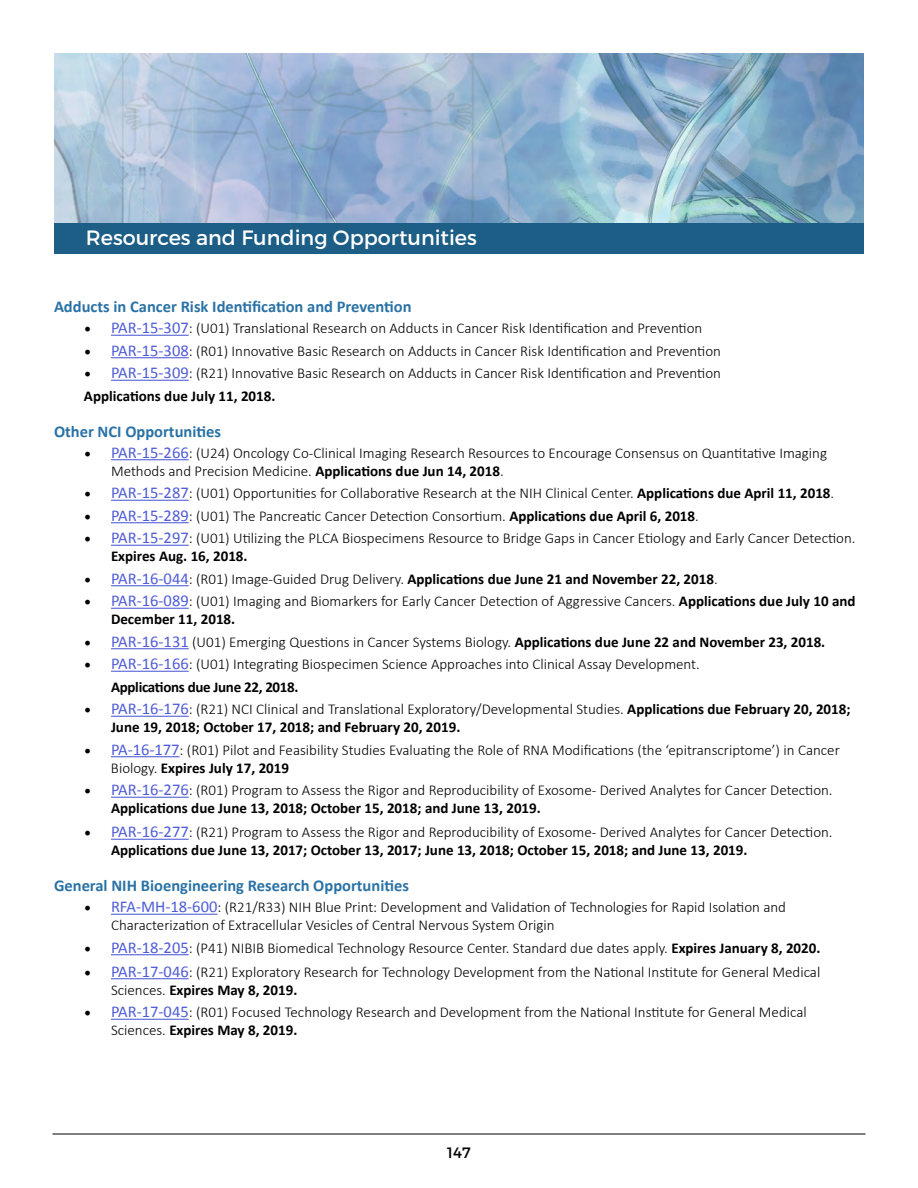
<style>
.page{position:relative;width:918px;height:1188px;background:#fff}
.page>*{position:absolute;margin:0;border:0;box-sizing:border-box;transform-origin:0 0}
.t1{font:20.7px "Montserrat";color:#fff}
.t2{font:700 16.5px "Calibri";color:#2a72a5}
.t3{font:300 15px/18px "Calibri";color:#000}
.t4{font:700 15px/18px "Calibri";color:#000}
.t5{font:15px "Montserrat";color:#000}
.s1{font-family:"Minion Pro";font-weight:400;font-size:18px}
.s2{font-weight:400;font-size:16.5px;color:#4f5cd6}
.s3{font-weight:700}
.s4{font-weight:300}
</style>
<div class="page">
<hr style="left:52px;top:1134px;width:814px;height:1px;background:#000">
<img style="left:54px;top:54px;width:810px;height:169px">
<div style="left:54px;top:223px;width:810px;height:31px;background:#1c5e86"></div>
<hr style="left:111px;top:335px;width:78px;height:1px;background:#4f5cd6">
<hr style="left:111px;top:357px;width:78px;height:1px;background:#4f5cd6">
<hr style="left:111px;top:380px;width:78px;height:1px;background:#4f5cd6">
<hr style="left:111px;top:459px;width:78px;height:1px;background:#4f5cd6">
<hr style="left:111px;top:500px;width:78px;height:1px;background:#4f5cd6">
<hr style="left:111px;top:522px;width:78px;height:1px;background:#4f5cd6">
<hr style="left:111px;top:545px;width:78px;height:1px;background:#4f5cd6">
<hr style="left:111px;top:585px;width:78px;height:1px;background:#4f5cd6">
<hr style="left:111px;top:608px;width:78px;height:1px;background:#4f5cd6">
<hr style="left:111px;top:648px;width:78px;height:1px;background:#4f5cd6">
<hr style="left:111px;top:671px;width:78px;height:1px;background:#4f5cd6">
<hr style="left:111px;top:716px;width:78px;height:1px;background:#4f5cd6">
<hr style="left:111px;top:756px;width:69px;height:1px;background:#4f5cd6">
<hr style="left:111px;top:797px;width:78px;height:1px;background:#4f5cd6">
<hr style="left:111px;top:839px;width:78px;height:1px;background:#4f5cd6">
<hr style="left:111px;top:914px;width:106px;height:1px;background:#4f5cd6">
<hr style="left:111px;top:954px;width:78px;height:1px;background:#4f5cd6">
<hr style="left:111px;top:978px;width:78px;height:1px;background:#4f5cd6">
<hr style="left:111px;top:1019px;width:78px;height:1px;background:#4f5cd6">
<h1 class="t1" style="left:86px;top:225px;width:393px">Resources and Funding Opportunities</h1>
<p class="t2" style="left:54px;top:300px;width:359px">Adducts in Cancer Risk Identification and Prevention</p>
<p class="t3" style="left:84px;top:321px;width:620px"><span class="s1">•</span> <span class="s2">PAR-15-307</span>: (U01) Translational Research on Adducts in Cancer Risk Identification and Prevention</p>
<p class="t3" style="left:84px;top:343px;width:639px"><span class="s1">•</span> <span class="s2">PAR-15-308</span>: (R01) Innovative Basic Research on Adducts in Cancer Risk Identification and Prevention</p>
<p class="t3" style="left:84px;top:363px;width:639px;line-height:22.5px"><span class="s1">•</span> <span class="s2">PAR-15-309</span>: (R21) Innovative Basic Research on Adducts in Cancer Risk Identification and Prevention<br><span class="s3">Applications due July 11, 2018.</span></p>
<p class="t2" style="left:54px;top:424px;width:169px">Other NCI Opportunities</p>
<p class="t3" style="left:111px;top:445px;width:718px;text-indent:-27px"><span class="s1">•</span> <span class="s2">PAR-15-266</span>: (U24) Oncology Co-Clinical Imaging Research Resources to Encourage Consensus on Quantitative Imaging<br>Methods and Precision Medicine. <span class="s3">Applications due Jun 14, 2018</span>.</p>
<p class="t3" style="left:84px;top:486px;width:752px"><span class="s1">•</span> <span class="s2">PAR-15-287</span>: (U01) Opportunities for Collaborative Research at the NIH Clinical Center. <span class="s3">Applications due April 11, 2018</span>.</p>
<p class="t3" style="left:84px;top:508px;width:616px"><span class="s1">•</span> <span class="s2">PAR-15-289</span>: (U01) The Pancreatic Cancer Detection Consortium. <span class="s3">Applications due April 6, 2018</span>.</p>
<p class="t3" style="left:111px;top:531px;width:746px;text-indent:-27px"><span class="s1">•</span> <span class="s2">PAR-15-297</span>: (U01) Utilizing the PLCA Biospecimens Resource to Bridge Gaps in Cancer Etiology and Early Cancer Detection.<br><span class="s3">Expires Aug. 16, 2018.</span></p>
<p class="t4" style="left:84px;top:571px;width:635px"><span class="s1">•</span> <span class="s2">PAR-16-044</span><span class="s4">: (R01) Image-Guided Drug Delivery.</span> Applications due June 21 and November 22, 2018<span class="s4">.</span></p>
<p class="t3" style="left:111px;top:594px;width:746px;text-indent:-27px"><span class="s1">•</span> <span class="s2">PAR-16-089</span>: (U01) Imaging and Biomarkers for Early Cancer Detection of Aggressive Cancers. <span class="s3">Applications due July 10 and<br>December 11, 2018.</span></p>
<p class="t3" style="left:84px;top:634px;width:743px"><span class="s1">•</span> <span class="s2">PAR-16-131</span> (U01) Emerging Questions in Cancer Systems Biology. <span class="s3">Applications due June 22 and November 23, 2018.</span></p>
<p class="t3" style="left:111px;top:654px;width:590px;line-height:22.5px;text-indent:-27px"><span class="s1">•</span> <span class="s2">PAR-16-166</span>: (U01) Integrating Biospecimen Science Approaches into Clinical Assay Development.<br><span class="s3">Applications due June 22, 2018.</span></p>
<p class="t4" style="left:111px;top:702px;width:741px;text-indent:-27px"><span class="s1">•</span> <span class="s2">PAR-16-176</span><span class="s4">: (R21) NCI Clinical and Translational Exploratory/Developmental Studies.</span> Applications due February 20, 2018;<br>June 19, 2018; October 17, 2018; and February 20, 2019.</p>
<p class="t3" style="left:111px;top:742px;width:730px;text-indent:-27px"><span class="s1">•</span> <span class="s2">PA-16-177</span>: (R01) Pilot and Feasibility Studies Evaluating the Role of RNA Modifications (the ‘epitranscriptome’) in Cancer<br>Biology. <span class="s3">Expires July 17, 2019</span></p>
<p class="t3" style="left:111px;top:783px;width:723px;text-indent:-27px"><span class="s1">•</span> <span class="s2">PAR-16-276</span>: (R01) Program to Assess the Rigor and Reproducibility of Exosome- Derived Analytes for Cancer Detection.<br><span class="s3">Applications due June 13, 2018; October 15, 2018; and June 13, 2019.</span></p>
<p class="t3" style="left:111px;top:825px;width:723px;text-indent:-27px"><span class="s1">•</span> <span class="s2">PAR-16-277</span>: (R21) Program to Assess the Rigor and Reproducibility of Exosome- Derived Analytes for Cancer Detection.<br><span class="s3">Applications due June 13, 2017; October 13, 2017; June 13, 2018; October 15, 2018; and June 13, 2019.</span></p>
<p class="t2" style="left:54px;top:879px;width:356px">General NIH Bioengineering Research Opportunities</p>
<p class="t3" style="left:111px;top:900px;width:677px;text-indent:-27px"><span class="s1">•</span> <span class="s2">RFA-MH-18-600</span>: (R21/R33) NIH Blue Print: Development and Validation of Technologies for Rapid Isolation and<br>Characterization of Extracellular Vesicles of Central Nervous System Origin</p>
<p class="t3" style="left:84px;top:940px;width:738px"><span class="s1">•</span> <span class="s2">PAR-18-205</span>: (P41) NIBIB Biomedical Technology Resource Center. Standard due dates apply. <span class="s3">Expires January 8, 2020.</span></p>
<p class="t3" style="left:111px;top:964px;width:711px;text-indent:-27px"><span class="s1">•</span> <span class="s2">PAR-17-046</span>: (R21) Exploratory Research for Technology Development from the National Institute for General Medical<br>Sciences. <span class="s3">Expires May 8, 2019.</span></p>
<p class="t3" style="left:111px;top:1005px;width:697px;text-indent:-27px"><span class="s1">•</span> <span class="s2">PAR-17-045</span>: (R01) Focused Technology Research and Development from the National Institute for General Medical<br>Sciences. <span class="s3">Expires May 8, 2019.</span></p>
<p class="t5" style="left:447px;top:1143px;width:25px">147</p>
</div>
